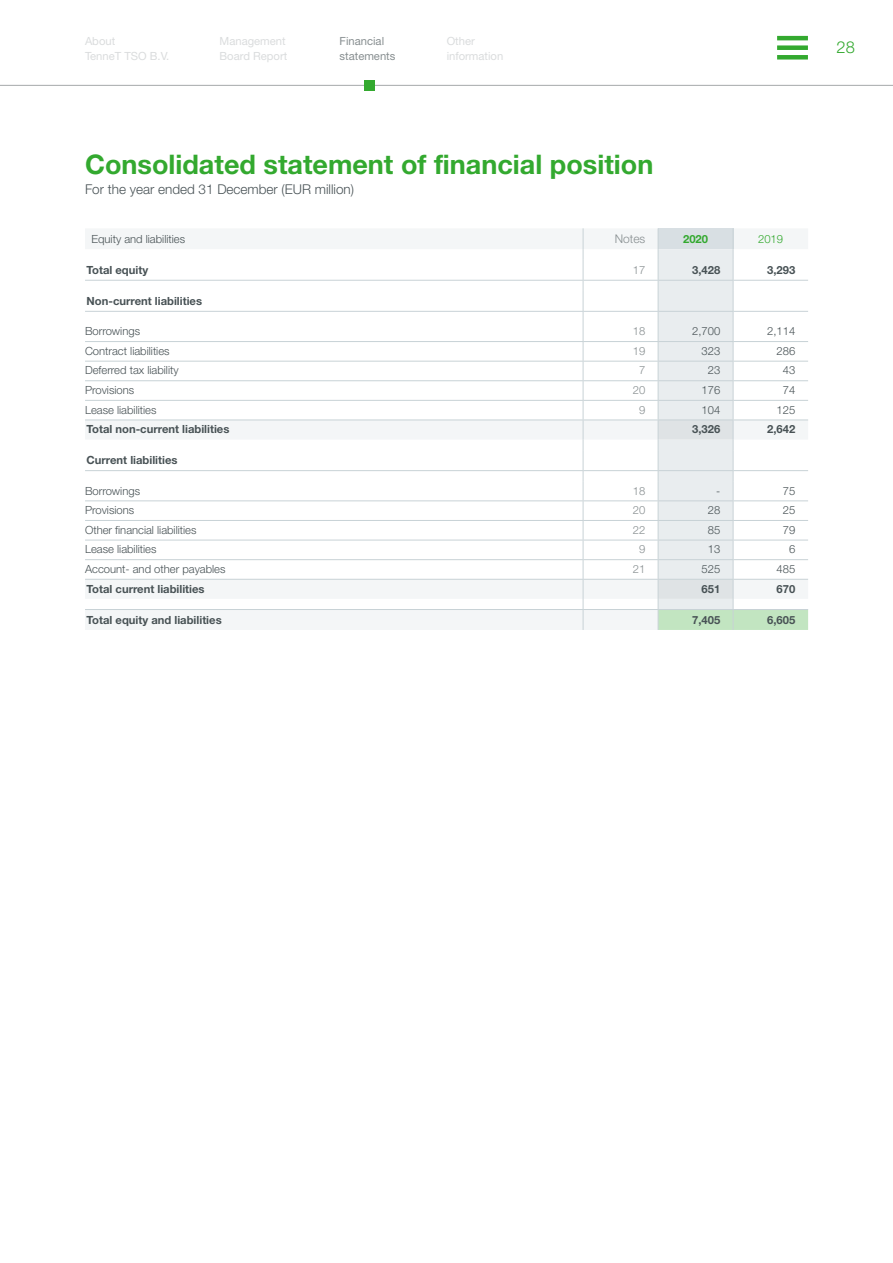
<style>
.page{position:relative;width:893px;height:1263px;background:#fff}
.page>*{position:absolute;margin:0;border:0;box-sizing:border-box;transform-origin:0 0}
.t1{font:700 27px "Helvetica Neue LT Std";color:#33a92f}
.t2{font:300 16.5px "Helvetica Neue LT Std";color:#33a92f}
.t3{font:300 13.5px "Helvetica Neue LT Std";color:#485255}
.t4{font:300 12px "Helvetica Neue LT Std";color:#888f91}
.t5{font:300 11.25px "Helvetica Neue LT Std";color:#485255}
.t6{font:700 11.25px "Helvetica Neue LT Std";color:#485255}
.t7{font:11.25px/14.2px "Helvetica Neue LT Std";color:#dadcdd}
.t8{font:300 11.25px "Helvetica Neue LT Std";color:#888f91}
.t9{font:11.25px/14.2px "Helvetica Neue LT Std";color:#888f91}
.t10{font:700 11.25px "Helvetica Neue LT Std";color:#33a92f}
.t11{font:300 11.25px "Helvetica Neue LT Std";color:#33a92f}
</style>
<div class="page">
<svg style="left:85px;top:228px;width:573px;height:402px"></svg>
<hr style="left:85px;top:280px;width:498px;height:1px;background:#c8d2d6">
<hr style="left:583px;top:280px;width:75px;height:1px;background:#c8d2d6">
<hr style="left:85px;top:311px;width:498px;height:1px;background:#c8d2d6">
<hr style="left:583px;top:311px;width:75px;height:1px;background:#c8d2d6">
<hr style="left:85px;top:341px;width:498px;height:1px;background:#c8d2d6">
<hr style="left:583px;top:341px;width:75px;height:1px;background:#c8d2d6">
<hr style="left:85px;top:361px;width:498px;height:1px;background:#c8d2d6">
<hr style="left:583px;top:361px;width:75px;height:1px;background:#c8d2d6">
<hr style="left:85px;top:380px;width:498px;height:1px;background:#c8d2d6">
<hr style="left:583px;top:380px;width:75px;height:1px;background:#c8d2d6">
<hr style="left:85px;top:400px;width:498px;height:1px;background:#c8d2d6">
<hr style="left:583px;top:400px;width:75px;height:1px;background:#c8d2d6">
<hr style="left:85px;top:420px;width:498px;height:1px;background:#c8d2d6">
<hr style="left:583px;top:420px;width:75px;height:1px;background:#c8d2d6">
<hr style="left:85px;top:470px;width:498px;height:1px;background:#c8d2d6">
<hr style="left:583px;top:470px;width:75px;height:1px;background:#c8d2d6">
<hr style="left:85px;top:500px;width:498px;height:1px;background:#c8d2d6">
<hr style="left:583px;top:500px;width:75px;height:1px;background:#c8d2d6">
<hr style="left:85px;top:520px;width:498px;height:1px;background:#c8d2d6">
<hr style="left:583px;top:520px;width:75px;height:1px;background:#c8d2d6">
<hr style="left:85px;top:540px;width:498px;height:1px;background:#c8d2d6">
<hr style="left:583px;top:540px;width:75px;height:1px;background:#c8d2d6">
<hr style="left:85px;top:559px;width:498px;height:1px;background:#c8d2d6">
<hr style="left:583px;top:559px;width:75px;height:1px;background:#c8d2d6">
<hr style="left:85px;top:579px;width:498px;height:1px;background:#c8d2d6">
<hr style="left:583px;top:579px;width:75px;height:1px;background:#c8d2d6">
<hr style="left:85px;top:609px;width:498px;height:1px;background:#c8d2d6">
<hr style="left:583px;top:609px;width:75px;height:1px;background:#c8d2d6">
<svg style="left:583px;top:228px;width:1px;height:402px"></svg>
<svg style="left:658px;top:228px;width:150px;height:402px"></svg>
<hr style="left:0;top:85px;width:893px;height:1px;background:#a5a9aa">
<div style="left:364px;top:80px;width:11px;height:10px;background:#33a92f"></div>
<hr style="left:777px;top:36px;width:31px;height:4px;background:#33a92f">
<div style="left:777px;top:45px;width:31px;height:5px;background:#33a92f"></div>
<div style="left:777px;top:55px;width:31px;height:5px;background:#33a92f"></div>
<p class="t7" style="left:85px;top:34px;width:86px">About<br>TenneT TSO B.V.</p>
<p class="t7" style="left:447px;top:34px;width:58px">Other information</p>
<p class="t7" style="left:220px;top:34px;width:69px">Management<br>Board Report</p>
<p class="t9" style="left:340px;top:34px;width:57px">Financial statements</p>
<h2 class="t2" style="left:837px;top:37px;width:20px">28</h2>
<h1 class="t1" style="left:85px;top:148px;width:570px">Consolidated statement of financial position</h1>
<p class="t3" style="left:85px;top:181px;width:271px">For the year ended 31 December (EUR million)</p>
<p class="t5" style="left:91px;top:232px;width:95px">Equity and liabilities</p>
<p class="t4" style="left:615px;top:231px;width:32px">Notes</p>
<p class="t10" style="left:683px;top:232px;width:27px">2020</p>
<p class="t11" style="left:758px;top:232px;width:27px">2019</p>
<p class="t6" style="left:87px;top:263px;width:63px">Total equity</p>
<p class="t8" style="left:633px;top:263px;width:14px">17</p>
<p class="t6" style="left:692px;top:263px;width:30px">3,428</p>
<p class="t6" style="left:767px;top:263px;width:30px">3,293</p>
<p class="t6" style="left:87px;top:294px;width:117px">Non-current liabilities</p>
<p class="t5" style="left:85px;top:324px;width:57px">Borrowings</p>
<p class="t8" style="left:633px;top:324px;width:14px">18</p>
<p class="t5" style="left:692px;top:324px;width:30px">2,700</p>
<p class="t5" style="left:767px;top:324px;width:30px">2,114</p>
<p class="t5" style="left:85px;top:344px;width:86px">Contract liabilities</p>
<p class="t8" style="left:633px;top:344px;width:14px">19</p>
<p class="t5" style="left:702px;top:344px;width:20px">323</p>
<p class="t5" style="left:777px;top:344px;width:20px">286</p>
<p class="t5" style="left:85px;top:363px;width:95px">Deferred tax liability</p>
<p class="t8" style="left:639px;top:363px;width:8px">7</p>
<p class="t5" style="left:708px;top:363px;width:14px">23</p>
<p class="t5" style="left:783px;top:363px;width:14px">43</p>
<p class="t5" style="left:85px;top:383px;width:51px">Provisions</p>
<p class="t8" style="left:633px;top:383px;width:14px">20</p>
<p class="t5" style="left:702px;top:383px;width:20px">176</p>
<p class="t5" style="left:783px;top:383px;width:14px">74</p>
<p class="t5" style="left:85px;top:403px;width:73px">Lease liabilities</p>
<p class="t8" style="left:639px;top:403px;width:8px">9</p>
<p class="t5" style="left:702px;top:403px;width:20px">104</p>
<p class="t5" style="left:777px;top:403px;width:20px">125</p>
<p class="t6" style="left:87px;top:422px;width:144px">Total non-current liabilities</p>
<p class="t6" style="left:692px;top:422px;width:30px">3,326</p>
<p class="t6" style="left:767px;top:422px;width:30px">2,642</p>
<p class="t6" style="left:87px;top:453px;width:92px">Current liabilities</p>
<p class="t5" style="left:85px;top:484px;width:57px">Borrowings</p>
<p class="t8" style="left:633px;top:484px;width:14px">18</p>
<p class="t5" style="left:716px;top:484px;width:6px">-</p>
<p class="t5" style="left:783px;top:484px;width:14px">75</p>
<p class="t5" style="left:85px;top:503px;width:51px">Provisions</p>
<p class="t8" style="left:633px;top:503px;width:14px">20</p>
<p class="t5" style="left:708px;top:503px;width:14px">28</p>
<p class="t5" style="left:783px;top:503px;width:14px">25</p>
<p class="t5" style="left:85px;top:523px;width:113px">Other financial liabilities</p>
<p class="t8" style="left:633px;top:523px;width:14px">22</p>
<p class="t5" style="left:708px;top:523px;width:14px">85</p>
<p class="t5" style="left:783px;top:523px;width:14px">79</p>
<p class="t5" style="left:85px;top:542px;width:73px">Lease liabilities</p>
<p class="t8" style="left:639px;top:542px;width:8px">9</p>
<p class="t5" style="left:708px;top:542px;width:14px">13</p>
<p class="t5" style="left:789px;top:542px;width:8px">6</p>
<p class="t5" style="left:85px;top:562px;width:142px">Account- and other payables</p>
<p class="t8" style="left:633px;top:562px;width:14px">21</p>
<p class="t5" style="left:702px;top:562px;width:20px">525</p>
<p class="t5" style="left:777px;top:562px;width:20px">485</p>
<p class="t6" style="left:87px;top:581px;width:120px">Total current liabilities</p>
<p class="t6" style="left:702px;top:581px;width:20px">651</p>
<p class="t6" style="left:777px;top:581px;width:20px">670</p>
<p class="t6" style="left:87px;top:613px;width:137px">Total equity and liabilities</p>
<p class="t6" style="left:692px;top:613px;width:30px">7,405</p>
<p class="t6" style="left:767px;top:613px;width:30px">6,605</p>
</div>
